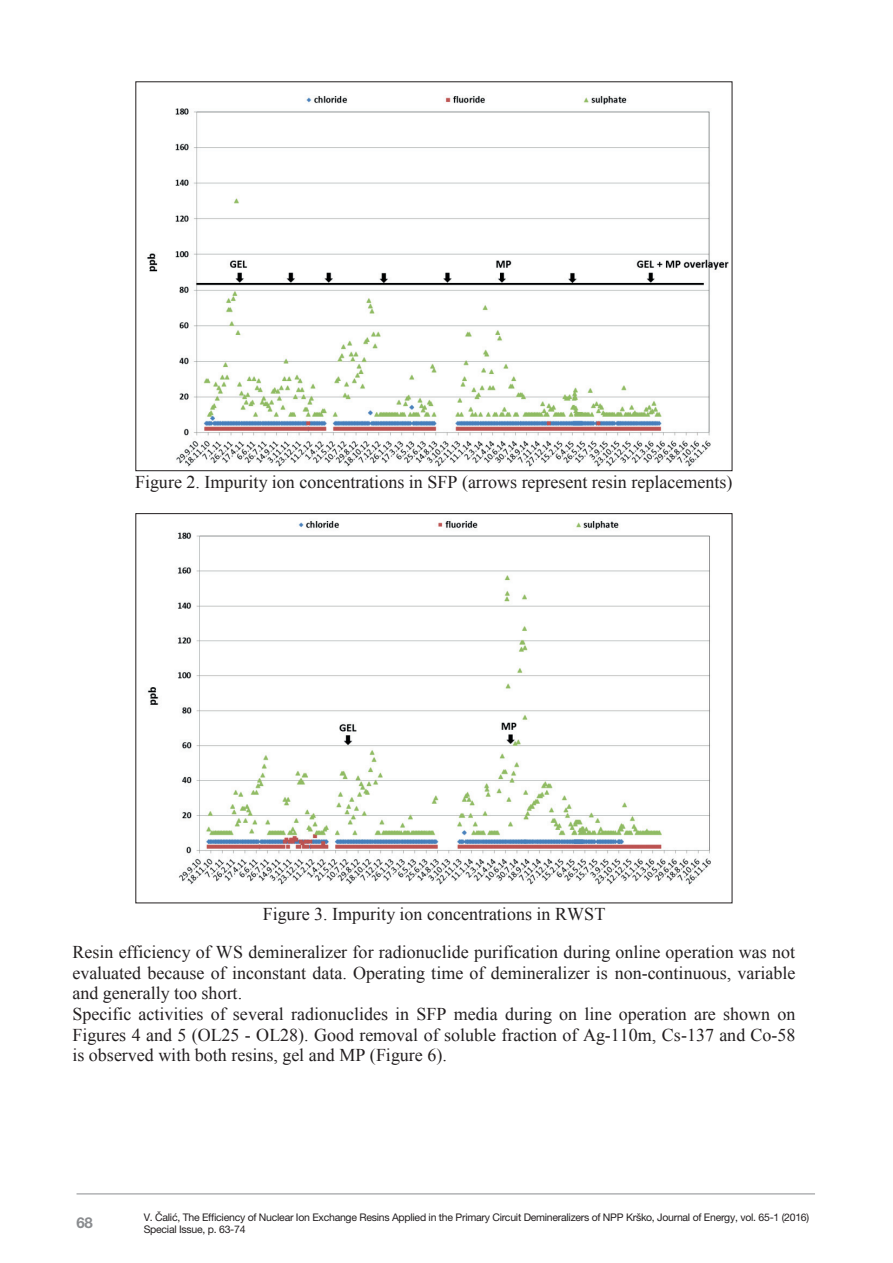
<style>
.page{position:relative;width:893px;height:1263px;background:#fff}
.page>*{position:absolute;margin:0;border:0;box-sizing:border-box;transform-origin:0 0}
.t1{font:18px/20.7px "Times New Roman";color:#231f20;text-align:center}
.t2{font:700 15px "MH Helvetica";color:#8a8c8f}
.t3{font:10.5px/12px "MH Helvetica";letter-spacing:-.025em;color:#231f20}
</style>
<div class="page">
<hr style="left:77px;top:1193px;width:738px;height:1px;background:#8a8c8f">
<img style="left:147px;top:521px;width:564px;height:364px">
<img style="left:147px;top:96px;width:582px;height:371px">
<p class="t1" style="left:135px;top:471px;width:599px">Figure 2. Impurity ion concentrations in SFP (arrows represent resin replacements)</p>
<p class="t1" style="left:72px;top:894px;width:724px;line-height:38px">Figure 3. Impurity ion concentrations in RWST<br>Resin efficiency of WS demineralizer for radionuclide purification during online operation was not</p>
<p class="t1" style="left:72px;top:962px;width:725px;text-align:left">evaluated because of inconstant data. Operating time of demineralizer is non-continuous, variable and generally too short.<br>Specific activities of several radionuclides in SFP media during on line operation are shown on Figures 4 and 5 (OL25 - OL28). Good removal of soluble fraction of Ag-110m, Cs-137 and Co-58 is observed with both resins, gel and MP (Figure 6).</p>
<p class="t2" style="left:77px;top:1213px;width:18px">68</p>
<p class="t3" style="left:144px;top:1211px;width:667px">V. Čalić, The Efficiency of Nuclear Ion Exchange Resins Applied in the Primary Circuit Demineralizers of NPP Krško, Journal of Energy, vol. 65-1 (2016)<br>Special Issue, p. 63-74</p>
</div>
